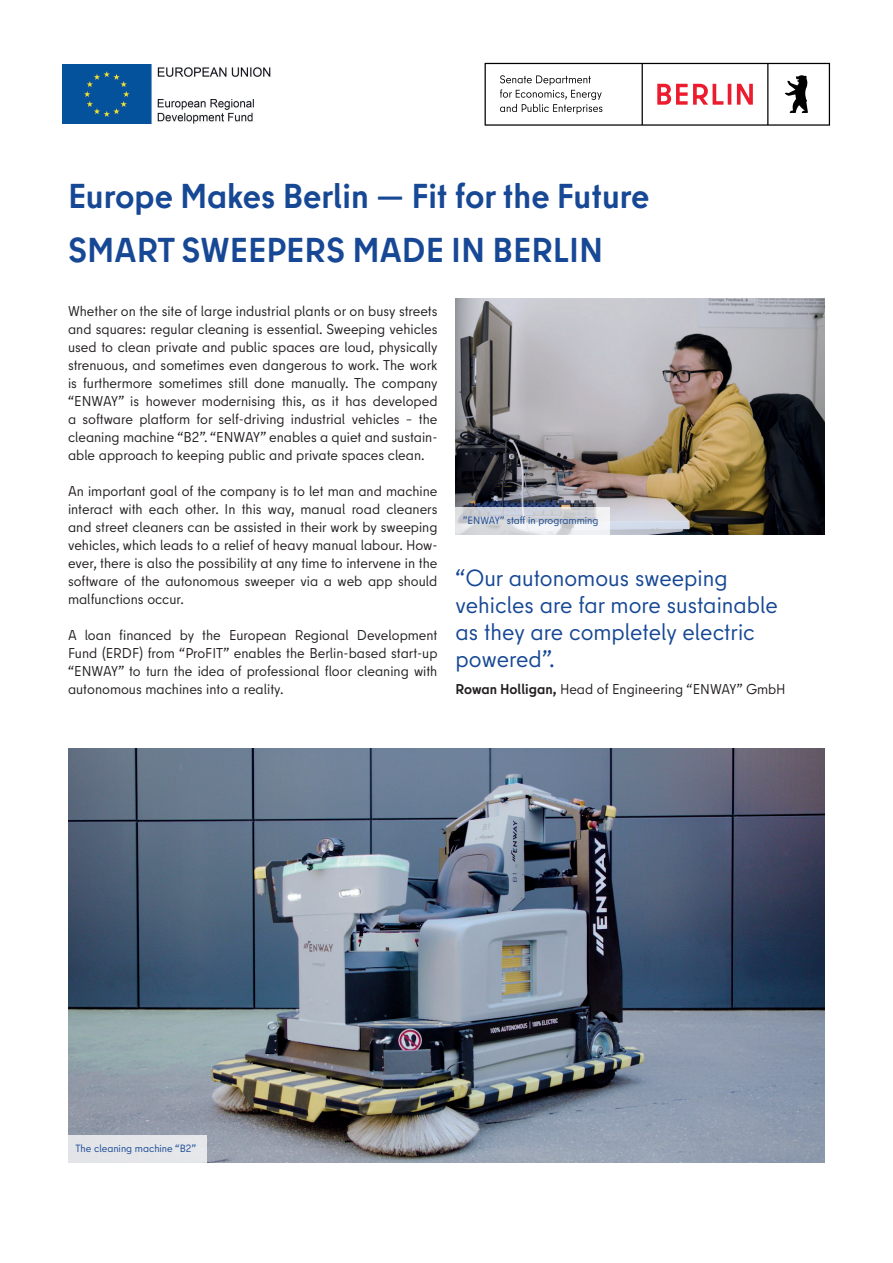
<style>
.page{position:relative;width:893px;height:1263px;background:#fff}
.page>*{position:absolute;margin:0;border:0;box-sizing:border-box;transform-origin:0 0}
.H1_neu{font:700 34.5px/54px "Berlin Type";color:#174895}
.Zitat_15_5_pt{font:23.25px/27px "Berlin Type";color:#174895}
.Copy_9_5_pt{font:14.25px/18px "Berlin Type";color:#231f20;text-align:justify}
.t1{font:10.5px "Berlin Type";color:#174895}
.s1{font-weight:700}
</style>
<div class="page">
<img style="left:455px;top:298px;width:370px;height:236px">
<img style="left:68px;top:748px;width:757px;height:414px">
<svg style="left:455px;top:507px;width:155px;height:27px"></svg>
<div style="left:68px;top:1135px;width:139px;height:27px;background:#e4e5e9"></div>
<svg style="left:485px;top:63px;width:345px;height:63px"></svg>
<img style="left:63px;top:65px;width:208px;height:59px">
<h1 class="H1_neu" style="left:68px;top:169px;width:583px">Europe Makes Berlin — Fit for the Future<br>SMART SWEEPERS MADE IN BERLIN</h1>
<p class="Copy_9_5_pt" style="left:68px;top:302px;width:371px">Whether on the site of large industrial plants or on busy streets and squares: regular cleaning is essential. Sweeping vehicles used to clean private and public spaces are loud, physically strenuous, and sometimes even dangerous to work. The work is furthermore sometimes still done manually. The company “ENWAY” is however modernising this, as it has developed a software platform for self-driving industrial vehicles – the cleaning machine “B2”. “ENWAY” enables a quiet and sustain&shy;able approach to keeping public and private spaces clean.</p>
<p class="Copy_9_5_pt" style="left:68px;top:482px;width:371px">An important goal of the company is to let man and machine interact with each other. In this way, manual road cleaners and street cleaners can be assisted in their work by sweeping vehicles, which leads to a relief of heavy manual labour. How&shy;ever, there is also the possibility at any time to intervene in the software of the autonomous sweeper via a web app should malfunctions occur.</p>
<p class="Copy_9_5_pt" style="left:68px;top:626px;width:371px">A loan financed by the European Regional Development Fund (ERDF) from “ProFIT” enables the Berlin-based start-up “ENWAY” to turn the idea of professional floor cleaning with autonomous machines into a reality.</p>
<p class="t1" style="left:463px;top:514px;width:137px">”ENWAY” staff in programming</p>
<p class="Zitat_15_5_pt" style="left:455px;top:565px;width:324px">“Our autonomous sweeping vehicles are far more sustainable as they are completely electric powered”.</p>
<p class="Copy_9_5_pt" style="left:455px;top:680px;width:332px"><span class="s1">Rowan Holligan,</span> Head of Engineering “ENWAY” GmbH</p>
<p class="t1" style="left:75px;top:1142px;width:122px">The cleaning machine “B2”</p>
</div>
